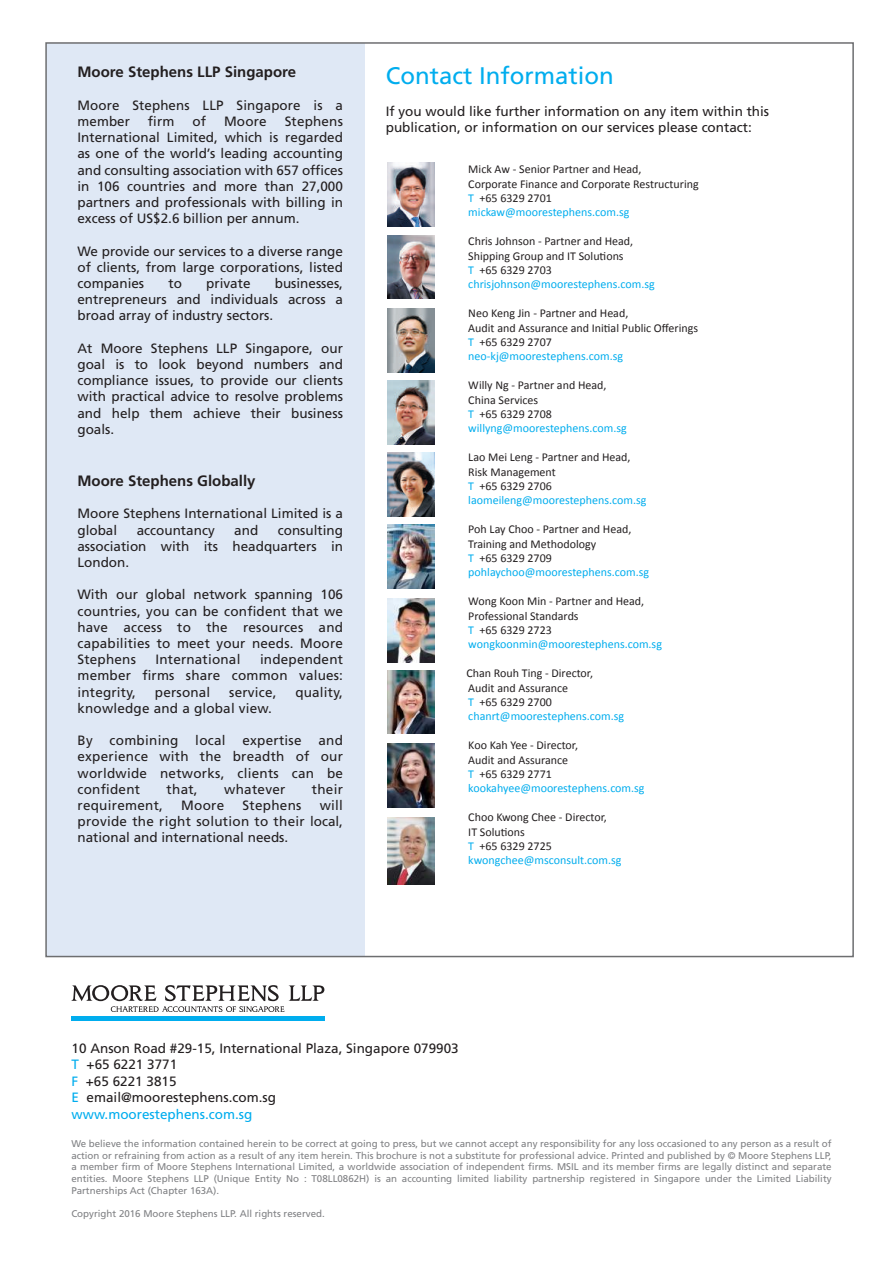
<style>
.page{position:relative;width:893px;height:1263px;background:#fff}
.page>*{position:absolute;margin:0;border:0;box-sizing:border-box;transform-origin:0 0}
.t1{font:24px "Frutiger LT Std";color:#00adee}
.t2{font:700 15px "Frutiger LT Std";color:#231f20}
.t3{font:13.5px/16.2px "Frutiger LT Std";color:#231f20;text-align:justify}
.t4{font:13.5px "Frutiger LT Std";letter-spacing:.02em;color:#231f20}
.t5{font:12px/14.4px "Calibri";color:#231f20}
.t6{font:9.75px/11.7px "Frutiger LT Std";color:#808184;text-align:justify}
.s1{color:#00adee}
</style>
<div class="page">
<img style="left:387px;top:309px;width:47px;height:63px">
<img style="left:387px;top:163px;width:47px;height:63px">
<img style="left:387px;top:235px;width:47px;height:64px">
<img style="left:387px;top:381px;width:47px;height:63px">
<img style="left:387px;top:453px;width:47px;height:63px">
<img style="left:387px;top:525px;width:47px;height:63px">
<img style="left:387px;top:599px;width:47px;height:63px">
<img style="left:387px;top:744px;width:47px;height:63px">
<img style="left:387px;top:670px;width:47px;height:63px">
<img style="left:387px;top:817px;width:47px;height:67px">
<div style="left:46px;top:43px;width:318px;height:913px;background:#dfe8f5"></div>
<svg style="left:71px;top:985px;width:253px;height:27px"></svg>
<hr style="left:71px;top:1016px;width:254px;height:4px;background:#00adee">
<p class="t2" style="left:77px;top:63px;width:220px">Moore Stephens LLP Singapore</p>
<p class="t3" style="left:77px;top:97px;width:267px">Moore Stephens LLP Singapore is a member</p>
<p class="t3" style="left:148px;top:113px;width:28px">firm</p>
<p class="t3" style="left:192px;top:113px;width:15px">of</p>
<p class="t3" style="left:224px;top:113px;width:44px">Moore</p>
<p class="t3" style="left:77px;top:113px;width:267px;text-indent:207px">Stephens International Limited, which is regarded as one of the world’s leading accounting and consulting association with 657 offices in 106 countries and more than 27,000 partners and professionals with billing in excess of US$2.6 billion per annum.</p>
<p class="t3" style="left:77px;top:243px;width:267px">We provide our services to a diverse range of clients, from large corporations, listed companies</p>
<p class="t3" style="left:77px;top:275px;width:267px;text-indent:197px">businesses, entrepreneurs and individuals across a broad array of industry sectors.</p>
<p class="t3" style="left:77px;top:340px;width:267px">At Moore Stephens LLP Singapore, our goal is to look beyond numbers and compliance issues, to provide our clients with practical advice to resolve problems and help them achieve their business goals.</p>
<p class="t2" style="left:77px;top:472px;width:180px">Moore Stephens Globally</p>
<p class="t3" style="left:77px;top:506px;width:267px">Moore Stephens International Limited is a global</p>
<p class="t3" style="left:168px;top:275px;width:15px">to</p>
<p class="t3" style="left:206px;top:275px;width:46px">private</p>
<p class="t3" style="left:77px;top:522px;width:267px;text-indent:200px">consulting association with its headquarters in London.</p>
<p class="t3" style="left:77px;top:587px;width:267px">With our global network spanning 106 countries, you can be confident that we have access to the resources and capabilities to meet your needs. Moore Stephens</p>
<p class="t3" style="left:137px;top:522px;width:79px">accountancy</p>
<p class="t3" style="left:234px;top:522px;width:26px">and</p>
<p class="t3" style="left:77px;top:651px;width:267px;text-indent:182px">independent member firms share common values: integrity,</p>
<p class="t3" style="left:155px;top:651px;width:86px">International</p>
<p class="t3" style="left:155px;top:684px;width:57px">personal</p>
<p class="t3" style="left:229px;top:684px;width:49px">service,</p>
<p class="t3" style="left:295px;top:684px;width:49px">quality,</p>
<p class="t3" style="left:77px;top:700px;width:196px">knowledge and a global view.</p>
<p class="t3" style="left:77px;top:732px;width:267px">By combining local expertise and experience with the breadth of our worldwide networks, clients can be confident</p>
<p class="t3" style="left:167px;top:781px;width:33px">that,</p>
<p class="t4" style="left:224px;top:781px;width:63px">whatever</p>
<p class="t3" style="left:312px;top:781px;width:33px">their</p>
<p class="t4" style="left:77px;top:797px;width:87px">requirement,</p>
<p class="t3" style="left:181px;top:797px;width:45px">Moore</p>
<p class="t4" style="left:243px;top:797px;width:60px">Stephens</p>
<p class="t3" style="left:77px;top:797px;width:267px;text-indent:242px">will provide the right solution to their local, national and international needs.</p>
<h1 class="t1" style="left:386px;top:61px;width:230px">Contact Information</h1>
<p class="t3" style="left:386px;top:104px;width:385px">If you would like further information on any item within this publication, or information on our services please contact:</p>
<p class="t5" style="left:468px;top:162px;width:232px">Mick Aw - Senior Partner and Head,<br>Corporate Finance and Corporate Restructuring<br><span class="s1">T</span> +65 6329 2701 <span class="s1">mickaw@moorestephens.com.sg</span></p>
<p class="t5" style="left:468px;top:234px;width:188px">Chris Johnson - Partner and Head,<br>Shipping Group and IT Solutions<br><span class="s1">T</span> +65 6329 2703 <span class="s1">chrisjohnson@moorestephens.com.sg</span></p>
<p class="t5" style="left:468px;top:306px;width:231px">Neo Keng Jin - Partner and Head,<br>Audit and Assurance and Initial Public Offerings<br><span class="s1">T</span> +65 6329 2707 <span class="s1">neo-kj@moorestephens.com.sg</span></p>
<p class="t5" style="left:468px;top:378px;width:160px">Willy Ng - Partner and Head,<br>China Services<br><span class="s1">T</span> +65 6329 2708 <span class="s1">willyng@moorestephens.com.sg</span></p>
<p class="t5" style="left:468px;top:450px;width:180px">Lao Mei Leng - Partner and Head,<br>Risk Management<br><span class="s1">T</span> +65 6329 2706 <span class="s1">laomeileng@moorestephens.com.sg</span></p>
<p class="t5" style="left:468px;top:522px;width:182px">Poh Lay Choo - Partner and Head,<br>Training and Methodology<br><span class="s1">T</span> +65 6329 2709 <span class="s1">pohlaychoo@moorestephens.com.sg</span></p>
<p class="t5" style="left:468px;top:594px;width:195px">Wong Koon Min - Partner and Head,<br>Professional Standards<br><span class="s1">T</span> +65 6329 2723 <span class="s1">wongkoonmin@moorestephens.com.sg</span></p>
<p class="t5" style="left:466px;top:666px;width:159px">Chan Rouh Ting - Director,<br>Audit and Assurance<br><span class="s1">T</span> +65 6329 2700 <span class="s1">chanrt@moorestephens.com.sg</span></p>
<p class="t5" style="left:468px;top:738px;width:178px">Koo Kah Yee - Director,<br>Audit and Assurance<br><span class="s1">T</span> +65 6329 2771 <span class="s1">kookahyee@moorestephens.com.sg</span></p>
<p class="t5" style="left:468px;top:810px;width:155px">Choo Kwong Chee - Director,<br>IT Solutions<br><span class="s1">T</span> +65 6329 2725 <span class="s1">kwongchee@msconsult.com.sg</span></p>
<p class="t3" style="left:72px;top:1040px;width:389px;text-align:left">10 Anson Road #29-15, International Plaza, Singapore 079903<br><span class="s1">T</span> +65 6221 3771<br><span class="s1">F</span> +65 6221 3815<br><span class="s1">E</span> email@moorestephens.com.sg <span class="s1">www.moorestephens.com.sg</span></p>
<p class="t6" style="left:71px;top:1138px;width:762px">We believe the information contained herein to be correct at going to press, but we cannot accept any responsibility for any loss occasioned to any person as a result of action or refraining from action as a result of any item herein. This brochure is not a substitute for professional advice. Printed and published by © Moore Stephens LLP, a member firm of Moore Stephens International Limited, a worldwide association of independent firms. MSIL and its member firms are legally distinct and separate entities. Moore Stephens LLP (Unique Entity No : T08LL0862H) is an accounting limited liability partnership registered in Singapore under the Limited Liability Partnerships Act (Chapter 163A).</p>
<p class="t6" style="left:71px;top:1208px;width:255px">Copyright 2016 Moore Stephens LLP. All rights reserved.</p>
</div>
